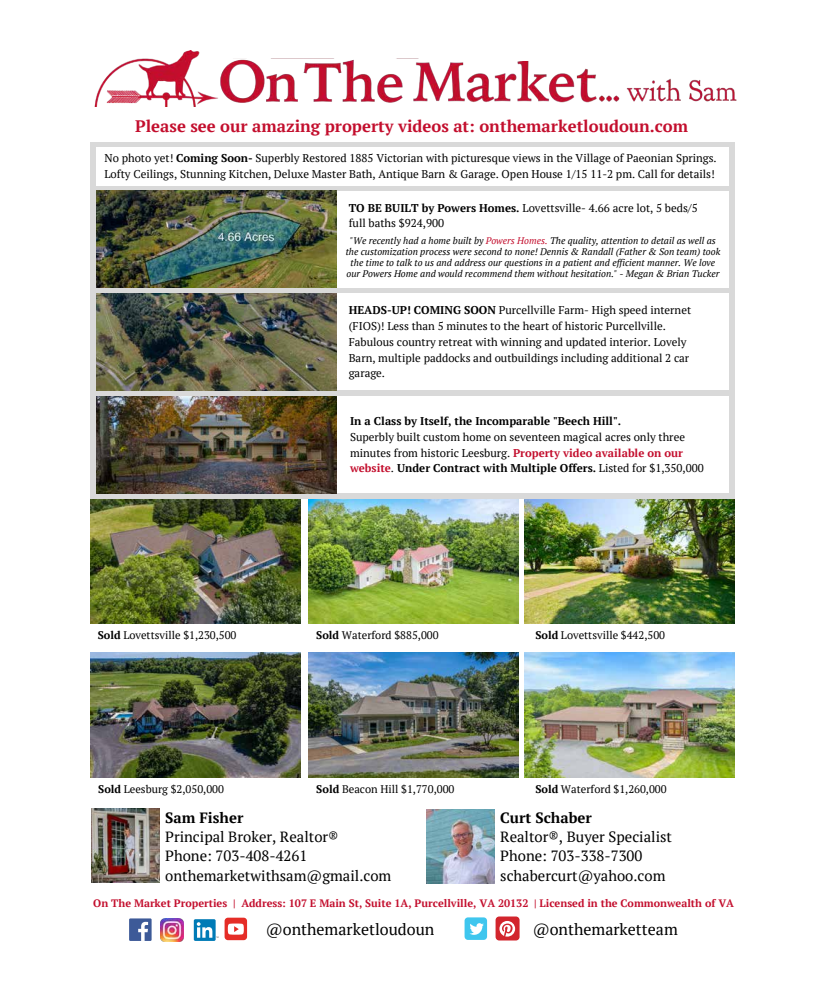
<style>
.page{position:relative;width:828px;height:990px;background:#fff}
.page>*{position:absolute;margin:0;border:0;box-sizing:border-box;transform-origin:0 0}
.t1{font:700 16.6px "PT Serif";color:#c30e2d}
.t2{font:16px "PT Serif";color:#000}
.t3{font:14.8px/19.2px "PT Serif";color:#000}
.t4{font:700 14.8px "PT Serif";color:#000}
.t5{font:11.3px/15.7px "PT Serif";color:#000}
.t6{font:700 11.3px "PT Serif";color:#000}
.t7{font:11.1px "PT Serif";color:#000}
.t8{font:11px "PT Serif";color:#000}
.t9{font:700 10.8px "PT Serif";color:#c30e2d}
.t10{font:italic 9.6px/11.3px "PT Serif";color:#000;text-align:center}
.s1{font-weight:700}
.s2{color:#c30e2d}
.s3{font-weight:700;color:#c30e2d}
</style>
<div class="page">
<img style="left:290px;top:59px;width:110px;height:43px">
<img style="left:94px;top:51px;width:196px;height:55px">
<img style="left:400px;top:62px;width:220px;height:41px">
<img style="left:626px;top:78px;width:111px;height:24px">
<div style="left:129px;top:918px;width:23px;height:23px;background:#3d5a98"></div>
<svg style="left:138px;top:922px;width:10px;height:19px"></svg>
<img style="left:161px;top:918px;width:23px;height:23px">
<div style="left:465px;top:917px;width:22px;height:23px;background:#3fc6ee;border-radius:3px"></div>
<svg style="left:469px;top:923px;width:15px;height:12px"></svg>
<div style="left:194px;top:919px;width:22px;height:22px;background:#007bb6;border-radius:2px"></div>
<svg style="left:197px;top:922px;width:21px;height:16px"></svg>
<div style="left:225px;top:918px;width:22px;height:22px;background:#e52d27;border-radius:3px"></div>
<svg style="left:228px;top:924px;width:16px;height:11px"></svg>
<div style="left:496px;top:917px;width:24px;height:24px;background:#d2252d;border-radius:4px"></div>
<svg style="left:499px;top:921px;width:16px;height:16px"></svg>
<img style="left:92px;top:809px;width:67px;height:73px">
<img style="left:427px;top:810px;width:67px;height:73px">
<img style="left:91px;top:499px;width:210px;height:124px">
<img style="left:308px;top:499px;width:210px;height:124px">
<img style="left:525px;top:499px;width:210px;height:124px">
<img style="left:91px;top:653px;width:210px;height:124px">
<img style="left:308px;top:653px;width:210px;height:124px">
<img style="left:525px;top:653px;width:210px;height:124px">
<div style="left:90px;top:288px;width:645px;height:108px;background:#d9d9d9"></div>
<div style="left:327px;top:293px;width:402px;height:97px;background:#fff"></div>
<img style="left:96px;top:293px;width:240px;height:97px">
<div style="left:90px;top:396px;width:645px;height:103px;background:#d9d9d9"></div>
<div style="left:328px;top:396px;width:401px;height:97px;background:#fff"></div>
<img style="left:96px;top:396px;width:240px;height:97px">
<div style="left:90px;top:142px;width:645px;height:145px;background:#d9d9d9"></div>
<img style="left:96px;top:191px;width:240px;height:96px">
<div style="left:337px;top:191px;width:392px;height:96px;background:#fff"></div>
<div style="left:96px;top:147px;width:633px;height:38px;background:#fff"></div>
<h1 class="t1" style="left:135px;top:115px;width:554px">Please see our amazing property videos at: onthemarketloudoun.com</h1>
<p class="t5" style="left:104px;top:150px;width:614px">No photo yet! <span class="s1">Coming Soon-</span> Superbly Restored 1885 Victorian with picturesque views in the Village of Paeonian Springs.<br>Lofty Ceilings, Stunning Kitchen, Deluxe Master Bath, Antique Barn &amp; Garage. Open House 1/15 11-2 pm. Call for details!</p>
<p class="t5" style="left:349px;top:200px;width:351px"><span class="s1">TO BE BUILT by Powers Homes.</span> Lovettsville- 4.66 acre lot, 5 beds/5 full baths $924,900</p>
<p class="t10" style="left:346px;top:234px;width:376px">"We recently had a home built by <span class="s2">Powers Homes.</span> The quality, attention to detail as well as the customization process were second to none! Dennis &amp; Randall (Father &amp; Son team) took the time to talk to us and address our questions in a patient and efficient manner. We love our Powers Home and would recommend them without hesitation." - Megan &amp; Brian Tucker</p>
<p class="t5" style="left:349px;top:302px;width:344px"><span class="s1">HEADS-UP! COMING SOON</span> Purcellville Farm- High speed internet (FIOS)! Less than 5 minutes to the heart of historic Purcellville.<br>Fabulous country retreat with winning and updated interior. Lovely Barn, multiple paddocks and outbuildings including additional 2 car garage.</p>
<p class="t6" style="left:350px;top:414px;width:273px">In a Class by Itself, the Incomparable "Beech Hill".</p>
<p class="t5" style="left:350px;top:429px;width:355px">Superbly built custom home on seventeen magical acres only three minutes from historic Leesburg. <span class="s3">Property video available on our website</span>. <span class="s1">Under Contract with Multiple Offers.</span> Listed for $1,350,000</p>
<p class="t8" style="left:98px;top:628px;width:140px"><span class="s1">Sold</span> Lovettsville $1,230,500</p>
<p class="t8" style="left:316px;top:628px;width:124px"><span class="s1">Sold</span> Waterford $885,000</p>
<p class="t8" style="left:535px;top:628px;width:131px"><span class="s1">Sold</span> Lovettsville $442,500</p>
<p class="t7" style="left:316px;top:782px;width:140px"><span class="s1">Sold</span> Beacon Hill $1,770,000</p>
<p class="t8" style="left:98px;top:782px;width:127px"><span class="s1">Sold</span> Leesburg $2,050,000</p>
<p class="t8" style="left:535px;top:782px;width:133px"><span class="s1">Sold</span> Waterford $1,260,000</p>
<h3 class="t4" style="left:165px;top:808px;width:80px">Sam Fisher</h3>
<h3 class="t3" style="left:165px;top:827px;width:228px">Principal Broker, Realtor®<br>Phone: 703-408-4261 onthemarketwithsam@gmail.com</h3>
<h3 class="t4" style="left:500px;top:808px;width:93px">Curt Schaber</h3>
<h3 class="t3" style="left:500px;top:827px;width:173px">Realtor®, Buyer Specialist<br>Phone: 703-338-7300 schabercurt@yahoo.com</h3>
<p class="t9" style="left:93px;top:896px;width:642px">On The Market Properties | Address: 107 E Main St, Suite 1A, Purcellville, VA 20132 | Licensed in the Commonwealth of VA</p>
<h2 class="t2" style="left:266px;top:919px;width:170px">@onthemarketloudoun</h2>
<h2 class="t2" style="left:533px;top:919px;width:147px">@onthemarketteam</h2>
</div>
